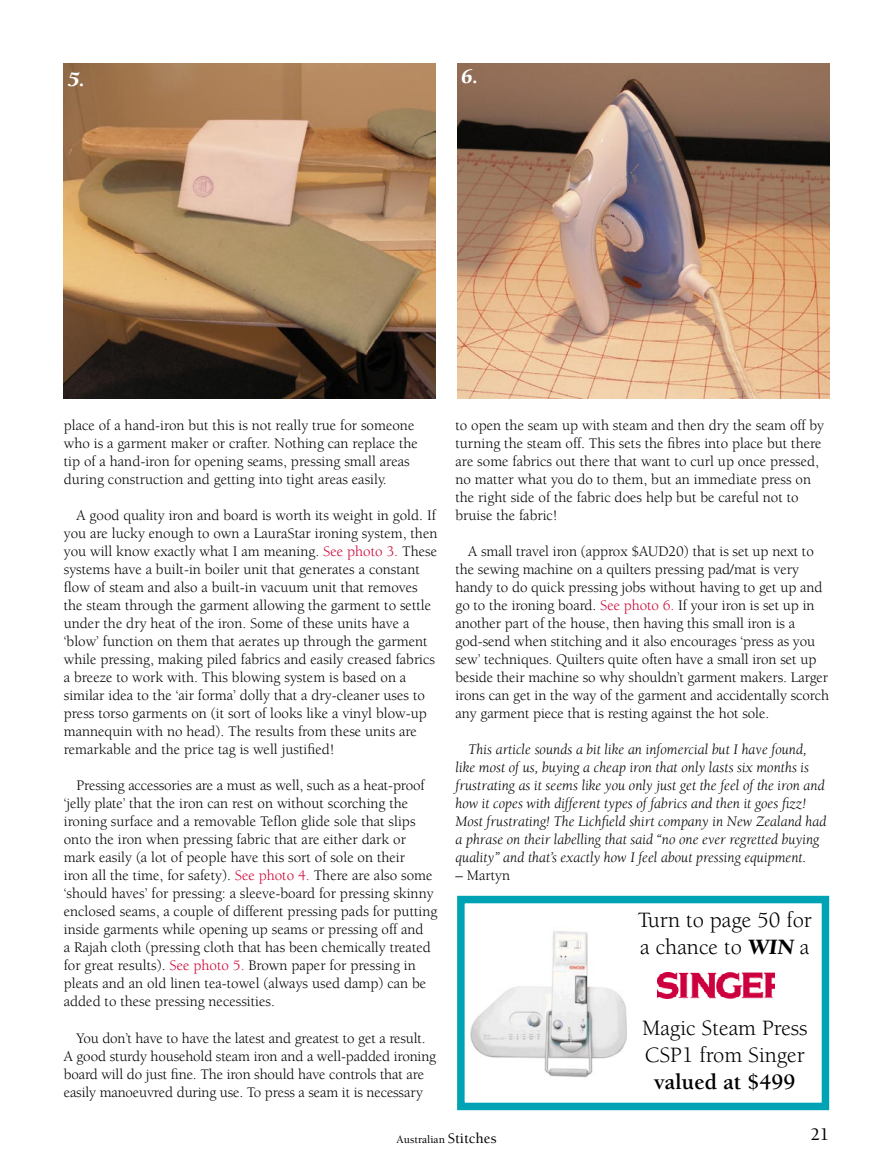
<style>
.page{position:relative;width:893px;height:1174px;background:#fff}
.page>*{position:absolute;margin:0;border:0;box-sizing:border-box;transform-origin:0 0}
.t1{font:22.5px/27px "Berkeley Std";color:#000}
.t2{font:700 22.5px "Berkeley Std";color:#000}
.t3{font:italic 900 21px "Berkeley Std";color:#fff}
.t4{font:500 18px "Berkeley Std";color:#000}
.t5{font:15px/18px "Berkeley Std";color:#000}
.t6{font:italic 15px/18px "Berkeley Std";color:#000}
.t7{font:500 11.25px "Berkeley Std";letter-spacing:.005em;color:#000}
.s1{color:#cd0332}
.s2{font-weight:900;font-style:italic}
.s3{font-size:15px}
</style>
<div class="page">
<div style="left:457px;top:895px;width:372px;height:215px;border:8px solid #00a3b3"></div>
<img style="left:457px;top:64px;width:372px;height:334px">
<img style="left:64px;top:64px;width:372px;height:334px">
<img style="left:470px;top:931px;width:157px;height:147px">
<img style="left:657px;top:972px;width:117px;height:26px">
<h2 class="t3" style="left:68px;top:69px;width:18px">5.</h2>
<h2 class="t3" style="left:461px;top:65px;width:18px">6.</h2>
<p class="t5" style="left:64px;top:417px;width:356px">place of a hand-iron but this is not really true for someone who is a garment maker or crafter. Nothing can replace the tip of a hand-iron for opening seams, pressing small areas during construction and getting into tight areas easily.</p>
<p class="t5" style="left:64px;top:507px;width:375px;text-indent:13px">A good quality iron and board is worth its weight in gold. If you are lucky enough to own a LauraStar ironing system, then you will know exactly what I am meaning. <span class="s1">See photo 3.</span> These systems have a built-in boiler unit that generates a constant flow of steam and also a built-in vacuum unit that removes the steam through the garment allowing the garment to settle under the dry heat of the iron. Some of these units have a ‘blow’ function on them that aerates up through the garment while pressing, making piled fabrics and easily creased fabrics a breeze to work with. This blowing system is based on a similar idea to the ‘air forma’ dolly that a dry-cleaner uses to press torso garments on (it sort of looks like a vinyl blow-up mannequin with no head). The results from these units are remarkable and the price tag is well justified!</p>
<p class="t5" style="left:64px;top:777px;width:375px;text-indent:13px">Pressing accessories are a must as well, such as a heat-proof ‘jelly plate’ that the iron can rest on without scorching the ironing surface and a removable Teflon glide sole that slips onto the iron when pressing fabric that are either dark or mark easily (a lot of people have this sort of sole on their<br>iron all the time, for safety). <span class="s1">See photo 4.</span> There are also some ‘should haves’ for pressing: a sleeve-board for pressing skinny enclosed seams, a couple of different pressing pads for putting inside garments while opening up seams or pressing off and<br>a Rajah cloth (pressing cloth that has been chemically treated for great results). <span class="s1">See photo 5.</span> Brown paper for pressing in pleats and an old linen tea-towel (always used damp) can be added to these pressing necessities.</p>
<p class="t5" style="left:64px;top:1029px;width:374px;text-indent:13px">You don’t have to have the latest and greatest to get a result.<br>A good sturdy household steam iron and a well-padded ironing board will do just fine. The iron should have controls that are easily manoeuvred during use. To press a seam it is necessary</p>
<p class="t5" style="left:455px;top:417px;width:370px">to open the seam up with steam and then dry the seam off by turning the steam off. This sets the fibres into place but there are some fabrics out there that want to curl up once pressed, no matter what you do to them, but an immediate press on the right side of the fabric does help but be careful not to bruise the fabric!</p>
<p class="t5" style="left:455px;top:543px;width:375px;text-indent:13px">A small travel iron (approx $AUD20) that is set up next to the sewing machine on a quilters pressing pad/mat is very handy to do quick pressing jobs without having to get up and go to the ironing board. <span class="s1">See photo 6.</span> If your iron is set up in another part of the house, then having this small iron is a god-send when stitching and it also encourages ‘press as you sew’ techniques. Quilters quite often have a small iron set up beside their machine so why shouldn’t garment makers. Larger irons can get in the way of the garment and accidentally scorch any garment piece that is resting against the hot sole.</p>
<p class="t6" style="left:455px;top:741px;width:372px;text-indent:13px">This article sounds a bit like an infomercial but I have found, like most of us, buying a cheap iron that only lasts six months is frustrating as it seems like you only just get the feel of the iron and how it copes with different types of fabrics and then it goes fizz!<br>Most frustrating! The Lichfield shirt company in New Zealand had a phrase on their labelling that said “no one ever regretted buying quality” and that’s exactly how I feel about pressing equipment.</p>
<p class="t5" style="left:455px;top:867px;width:56px">– Martyn</p>
<h1 class="t1" style="left:638px;top:907px;width:176px">Turn to page 50 for a chance to <span class="s2">win</span> a</h1>
<h1 class="t1" style="left:642px;top:1015px;width:167px">Magic Steam Press<br>CSP1 from Singer</h1>
<h1 class="t2" style="left:654px;top:1070px;width:143px">valued at $499</h1>
<p class="t7" style="left:396px;top:1133px;width:102px">Australian <span class="s3">Stitches</span></p>
<p class="t4" style="left:810px;top:1124px;width:20px">21</p>
</div>
